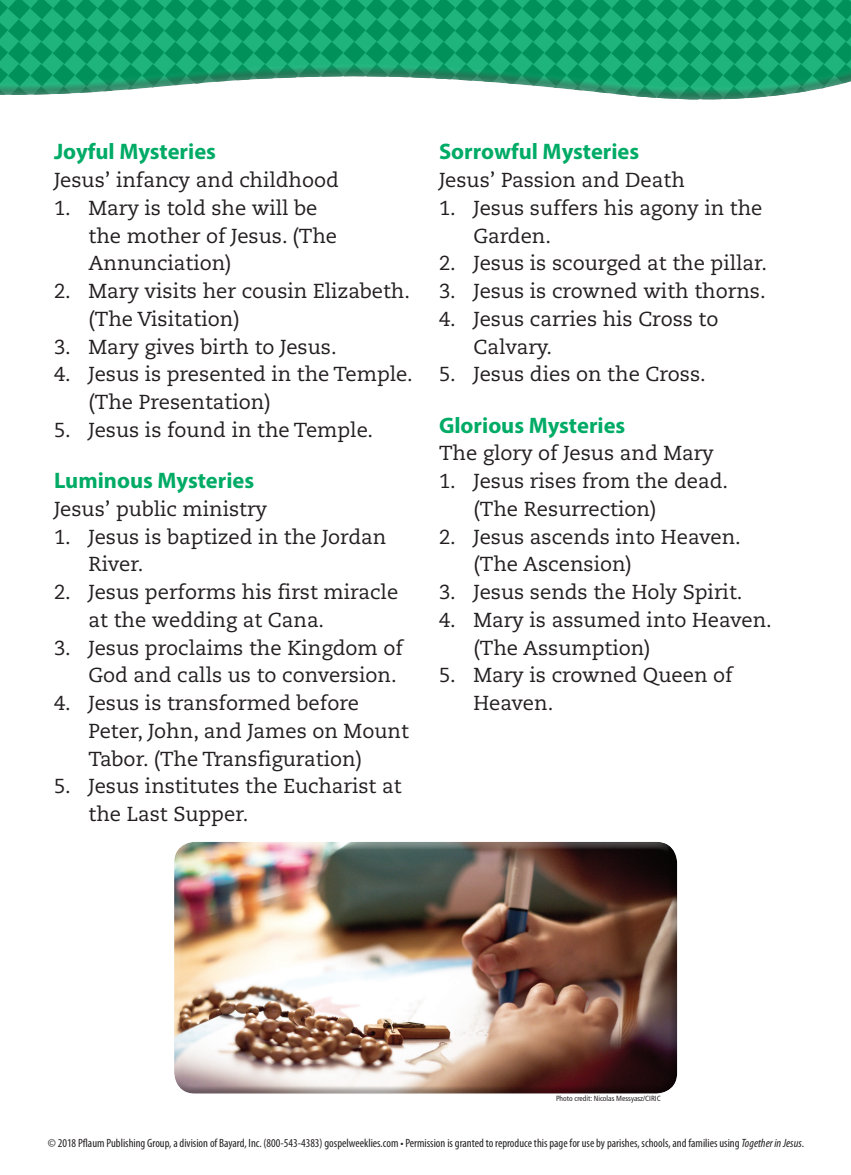
<style>
.page{position:relative;width:851px;height:1175px;background:#fff}
.page>*{position:absolute;margin:0;border:0;box-sizing:border-box;transform-origin:0 0}
.t1{font:700 22.5px "Myriad Pro";color:#00ab66}
.t2{font:20.25px/27.8px "Caecilia LT Std";color:#231f20}
.t3{font:condensed 12px "Myriad Pro";color:#231f20}
.t4{font:condensed 7.5px "Frutiger";color:#231f20}
.s1{font-style:italic}
</style>
<div class="page">
<div style="left:0;top:0;width:850px;height:100px;background:#231f20;opacity:.3"></div>
<div style="left:171px;top:840px;width:507px;height:244px;background:#fff;opacity:.35"></div>
<div style="left:171px;top:846px;width:507px;height:247px;background:#231f20;opacity:.35"></div>
<p class="t1" style="left:54px;top:137px;width:163px">Joyful Mysteries</p>
<p class="t2" style="left:54px;top:167px;width:286px">Jesus’ infancy and childhood</p>
<p class="t2" style="left:89px;top:194px;width:250px;text-indent:-35px">1. Mary is told she will be the mother of Jesus. (The<br>Annunciation)</p>
<p class="t2" style="left:89px;top:278px;width:323px;text-indent:-35px">2. Mary visits her cousin Elizabeth. (The Visitation)</p>
<p class="t2" style="left:54px;top:333px;width:284px">3. Mary gives birth to Jesus.</p>
<p class="t2" style="left:89px;top:361px;width:325px;text-indent:-35px">4. Jesus is presented in the Temple. (The Presentation)</p>
<p class="t2" style="left:54px;top:416px;width:320px">5. Jesus is found in the Temple.</p>
<p class="t1" style="left:54px;top:466px;width:202px">Luminous Mysteries</p>
<p class="t2" style="left:54px;top:495px;width:215px">Jesus’ public ministry</p>
<p class="t2" style="left:89px;top:523px;width:299px;text-indent:-35px">1. Jesus is baptized in the Jordan<br>River.</p>
<p class="t2" style="left:89px;top:578px;width:311px;text-indent:-35px">2. Jesus performs his first miracle at the wedding at Cana.</p>
<p class="t2" style="left:89px;top:634px;width:316px;text-indent:-35px">3. Jesus proclaims the Kingdom of<br>God and calls us to conversion.</p>
<p class="t2" style="left:89px;top:689px;width:322px;text-indent:-35px">4. Jesus is transformed before<br>Peter, John, and James on Mount<br>Tabor. (The Transfiguration)</p>
<p class="t2" style="left:89px;top:773px;width:314px;text-indent:-35px">5. Jesus institutes the Eucharist at the Last Supper.</p>
<p class="t1" style="left:439px;top:137px;width:202px">Sorrowful Mysteries</p>
<p class="t2" style="left:439px;top:167px;width:247px">Jesus’ Passion and Death</p>
<p class="t2" style="left:473px;top:194px;width:290px;text-indent:-35px">1. Jesus suffers his agony in the<br>Garden.</p>
<p class="t2" style="left:439px;top:250px;width:330px">2. Jesus is scourged at the pillar.</p>
<p class="t2" style="left:439px;top:278px;width:328px">3. Jesus is crowned with thorns.</p>
<p class="t2" style="left:473px;top:305px;width:246px;text-indent:-35px">4. Jesus carries his Cross to<br>Calvary.</p>
<p class="t2" style="left:439px;top:361px;width:268px">5. Jesus dies on the Cross.</p>
<p class="t1" style="left:439px;top:410px;width:188px">Glorious Mysteries</p>
<p class="t2" style="left:439px;top:440px;width:276px">The glory of Jesus and Mary</p>
<p class="t2" style="left:473px;top:467px;width:256px;text-indent:-35px">1. Jesus rises from the dead. (The Resurrection)</p>
<p class="t2" style="left:473px;top:523px;width:269px;text-indent:-35px">2. Jesus ascends into Heaven. (The Ascension)</p>
<p class="t2" style="left:439px;top:578px;width:305px">3. Jesus sends the Holy Spirit.</p>
<p class="t2" style="left:473px;top:606px;width:300px;text-indent:-35px">4. Mary is assumed into Heaven. (The Assumption)</p>
<p class="t2" style="left:473px;top:662px;width:261px;text-indent:-35px">5. Mary is crowned Queen of<br>Heaven.</p>
<p class="t4" style="left:556px;top:1094px;width:106px">Photo credit: Nicolas Messyasz/CIRIC</p>
<p class="t3" style="left:48px;top:1136px;width:757px">© 2018 Pflaum Publishing Group, a division of Bayard, Inc. (800-543-4383) gospelweeklies.com • Permission is granted to reproduce this page for use by parishes, schools, and families using <span class="s1">Together in Jesus</span>.</p>
</div>
